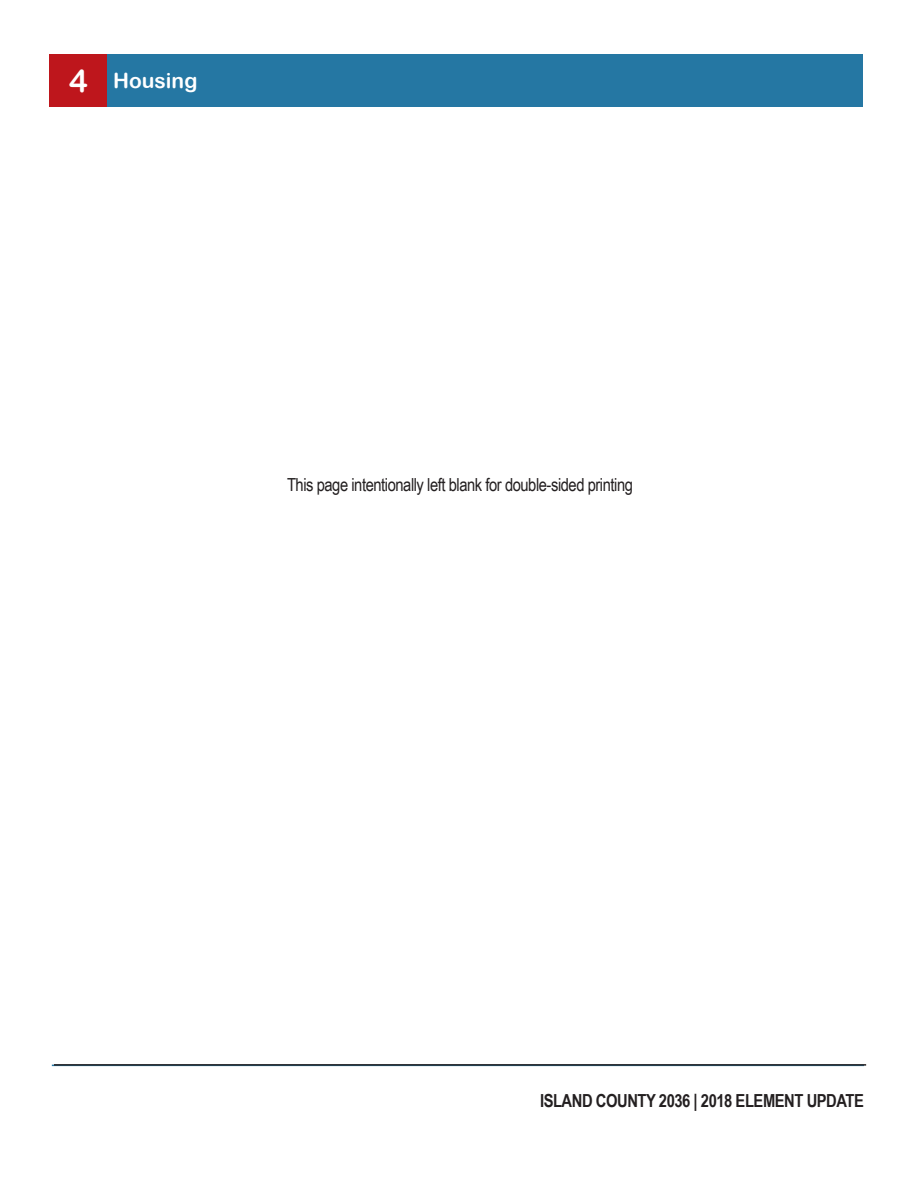
<style>
.page{position:relative;width:918px;height:1188px;background:#fff}
.page>*{position:absolute;margin:0;border:0;box-sizing:border-box;transform-origin:0 0}
.t1{font:31.5px "Arial Rounded MT Bold";color:#fff}
.Header_Text{font:21px "Arial Rounded MT Bold";color:#fff}
.t2{font:18px "Arial Narrow";letter-spacing:-.025em;color:#231f20}
.t3{font:700 18px "Arial Narrow";letter-spacing:-.025em;color:#231f20}
</style>
<div class="page">
<hr style="left:52px;top:1065px;width:812px;height:1px;background:#2577a3">
<hr style="left:54px;top:1064px;width:812px;height:2px;background:#231f20">
<div style="left:50px;top:54px;width:57px;height:52px;background:#be161c"></div>
<div style="left:107px;top:54px;width:755px;height:52px;background:#2577a3"></div>
<p class="t1" style="left:69px;top:62px;width:20px">4</p>
<p class="Header_Text" style="left:113px;top:68px;width:86px">Housing</p>
<p class="t2" style="left:287px;top:471px;width:347px">This page intentionally left blank for double-sided printing</p>
<p class="t3" style="left:540px;top:1087px;width:325px">ISLAND COUNTY 2036 | 2018 ELEMENT UPDATE</p>
</div>
